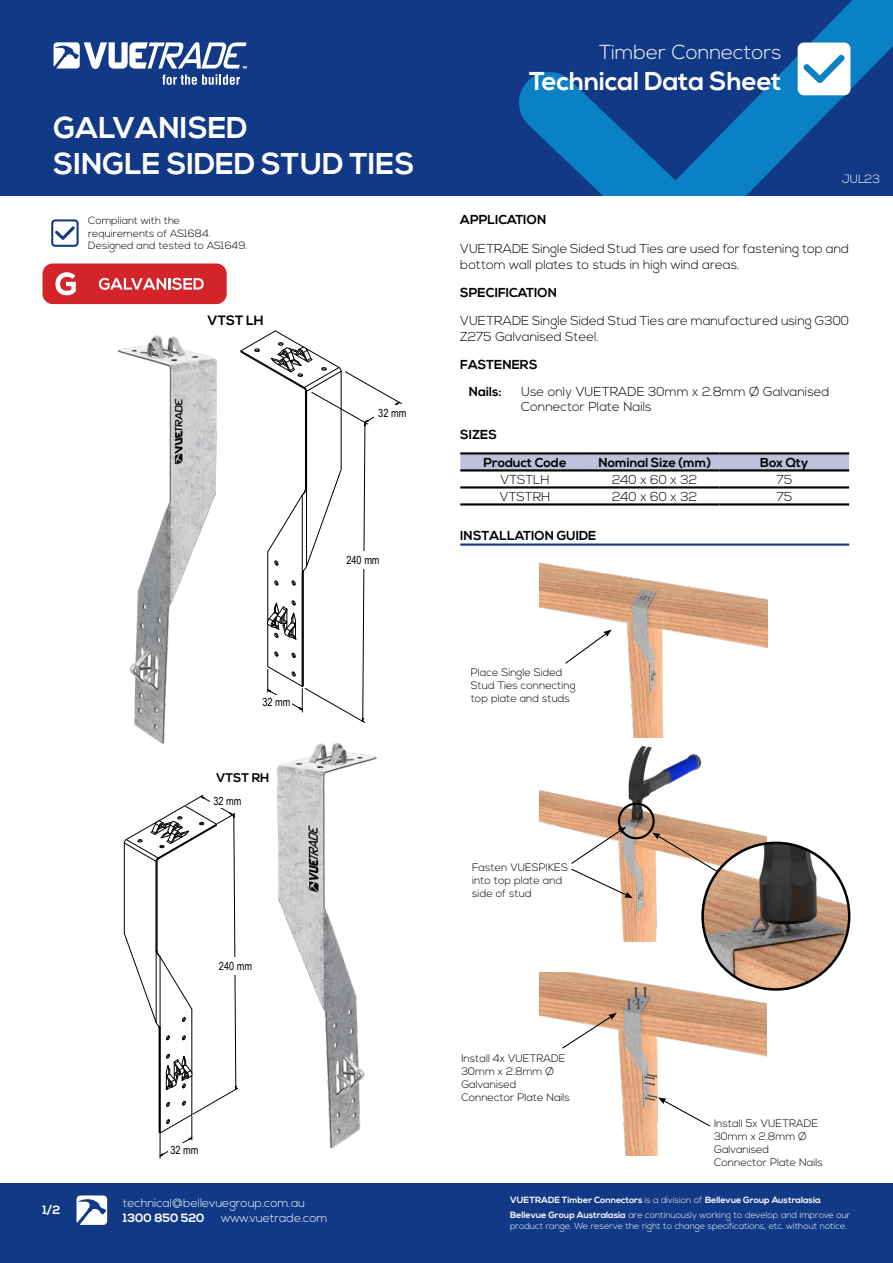
<style>
.page{position:relative;width:893px;height:1263px;background:#fff}
.page>*{position:absolute;margin:0;border:0;box-sizing:border-box;transform-origin:0 0}
.t1{font:700 30px/36px "Nexa";color:#fff}
.t2{font:700 25.8px "Nexa";color:#fff}
.t3{font:300 20.25px "Nexa";color:#fff}
.t4{font:700 13.5px "Nexa";color:#000}
.t5{font:300 12.9px/15.6px "Nexa";color:#000}
.t6{font:700 12.9px/27px "Nexa";color:#000}
.t7{font:700 12.6px "Nexa";color:#000}
.t8{font:300 12px "Nexa";color:#fff}
.t9{font:700 12px "Nexa";color:#fff}
.t10{font:11.25px "Arial Narrow";color:#000}
.t11{font:300 10.8px/12.9px "Nexa";color:#000}
.t12{font:300 10.5px/12.6px "Nexa";color:#000}
.t13{font:300 9px/10.8px "Nexa";color:#fff}
.t14{font:700 9px "Nexa";color:#fff}
.s1{font-weight:300}
.s2{font-weight:700}
</style>
<div class="page">
<div style="left:0;top:0;width:893px;height:196px;background:#123985"></div>
<svg style="left:519px;top:0;width:374px;height:196px"></svg>
<div style="left:0;top:1183px;width:893px;height:80px;background:#123985"></div>
<svg style="left:77px;top:1195px;width:30px;height:30px"></svg>
<svg style="left:54px;top:42px;width:193px;height:43px"></svg>
<svg style="left:798px;top:43px;width:52px;height:52px"></svg>
<img style="left:277px;top:743px;width:100px;height:406px">
<img style="left:539px;top:737px;width:227px;height:205px">
<img style="left:539px;top:972px;width:227px;height:183px">
<img style="left:539px;top:562px;width:228px;height:175px">
<svg style="left:123px;top:795px;width:115px;height:363px"></svg>
<svg style="left:240px;top:330px;width:162px;height:393px"></svg>
<img style="left:117px;top:335px;width:100px;height:409px">
<div style="left:216px;top:957px;width:39px;height:18px;background:#fff"></div>
<div style="left:168px;top:1143px;width:33px;height:14px;background:#fff"></div>
<div style="left:210px;top:794px;width:35px;height:14px;background:#fff"></div>
<div style="left:342px;top:551px;width:42px;height:18px;background:#fff"></div>
<div style="left:261px;top:695px;width:31px;height:13px;background:#fff"></div>
<div style="left:374px;top:406px;width:36px;height:14px;background:#fff"></div>
<hr style="left:460px;top:543px;width:389px;height:3px;background:#123985">
<img style="left:703px;top:843px;width:146px;height:146px;border-radius:73px">
<svg style="left:658px;top:1097px;width:53px;height:30px"></svg>
<svg style="left:561px;top:1013px;width:56px;height:37px"></svg>
<svg style="left:652px;top:832px;width:66px;height:41px"></svg>
<svg style="left:564px;top:629px;width:48px;height:36px"></svg>
<div style="left:618px;top:803px;width:37px;height:36px;border:2px solid #000;border-radius:50%"></div>
<svg style="left:570px;top:827px;width:63px;height:71px"></svg>
<div style="left:460px;top:454px;width:389px;height:15px;background:#bfc1dc"></div>
<hr style="left:460px;top:452px;width:130px;height:2px;background:#000">
<hr style="left:460px;top:469px;width:130px;height:2px;background:#000">
<hr style="left:590px;top:452px;width:129px;height:2px;background:#000">
<hr style="left:590px;top:469px;width:129px;height:2px;background:#000">
<hr style="left:719px;top:452px;width:130px;height:2px;background:#000">
<hr style="left:719px;top:469px;width:130px;height:2px;background:#000">
<hr style="left:460px;top:486px;width:130px;height:2px;background:#000">
<hr style="left:590px;top:486px;width:129px;height:2px;background:#000">
<hr style="left:719px;top:486px;width:130px;height:2px;background:#000">
<hr style="left:460px;top:503px;width:130px;height:2px;background:#000">
<hr style="left:590px;top:503px;width:129px;height:2px;background:#000">
<hr style="left:719px;top:503px;width:130px;height:2px;background:#000">
<svg style="left:51px;top:219px;width:28px;height:28px"></svg>
<div style="left:43px;top:263px;width:184px;height:41px;background:#d3242a;border-radius:10px"></div>
<svg style="left:99px;top:278px;width:105px;height:12px"></svg>
<svg style="left:55px;top:272px;width:21px;height:23px"></svg>
<h1 class="t1" style="left:54px;top:111px;width:363px">GALVANISED<br>SINGLE SIDED STUD TIES</h1>
<p class="t12" style="left:88px;top:215px;width:161px">Compliant with the requirements of AS1684.<br>Designed and tested to AS1649.</p>
<p class="t4" style="left:208px;top:313px;width:58px">VTST LH</p>
<p class="t10" style="left:262px;top:693px;width:30px">32 mm</p>
<p class="t7" style="left:216px;top:771px;width:55px">VTST RH</p>
<p class="t10" style="left:213px;top:793px;width:30px">32 mm</p>
<p class="t10" style="left:378px;top:404px;width:30px">32 mm</p>
<p class="t10" style="left:346px;top:552px;width:35px">240 mm</p>
<p class="t10" style="left:219px;top:958px;width:35px">240 mm</p>
<p class="t9" style="left:43px;top:1202px;width:19px">1/2</p>
<p class="t10" style="left:170px;top:1142px;width:30px">32 mm</p>
<p class="t8" style="left:123px;top:1196px;width:184px">technical@bellevuegroup.com.au</p>
<p class="t9" style="left:123px;top:1211px;width:83px">1300 850 520</p>
<p class="t8" style="left:221px;top:1211px;width:108px">www.vuetrade.com</p>
<h3 class="t3" style="left:599px;top:41px;width:184px">Timber Connectors</h3>
<h2 class="t2" style="left:529px;top:66px;width:254px">Technical Data Sheet</h2>
<p class="t8" style="left:842px;top:172px;width:40px">JUL23</p>
<p class="t6" style="left:460px;top:207px;width:88px">APPLICATION</p>
<p class="t5" style="left:460px;top:241px;width:390px">VUETRADE Single Sided Stud Ties are used for fastening top and bottom wall plates to studs in high wind areas.</p>
<p class="t6" style="left:460px;top:279px;width:98px">SPECIFICATION</p>
<p class="t5" style="left:460px;top:313px;width:390px">VUETRADE Single Sided Stud Ties are manufactured using G300<br>Z275 Galvanised Steel.</p>
<p class="t6" style="left:469px;top:351px;width:70px;text-indent:-9px">FASTENERS<br>Nails:</p>
<p class="t5" style="left:521px;top:384px;width:310px">Use only VUETRADE 30mm x 2.8mm Ø Galvanised<br>Connector Plate Nails</p>
<p class="t6" style="left:484px;top:422px;width:85px;line-height:27.5px;text-indent:-23px">SIZES<br>Product Code</p>
<p class="t6" style="left:598px;top:449px;width:114px">Nominal Size (mm)</p>
<p class="t6" style="left:760px;top:449px;width:50px">Box Qty</p>
<p class="t5" style="left:501px;top:472px;width:51px">VTSTLH</p>
<p class="t5" style="left:612px;top:472px;width:87px">240 x 60 x 32</p>
<p class="t5" style="left:776px;top:472px;width:17px">75</p>
<p class="t5" style="left:500px;top:489px;width:52px">VTSTRH</p>
<p class="t5" style="left:612px;top:489px;width:87px">240 x 60 x 32</p>
<p class="t5" style="left:776px;top:489px;width:17px">75</p>
<p class="t6" style="left:460px;top:523px;width:137px">INSTALLATION GUIDE</p>
<p class="t11" style="left:471px;top:667px;width:106px">Place Single Sided<br>Stud Ties connecting top plate and studs</p>
<p class="t11" style="left:472px;top:861px;width:97px">Fasten VUESPIKES into top plate and side of stud</p>
<p class="t11" style="left:461px;top:1052px;width:110px">Install 4x VUETRADE<br>30mm x 2.8mm Ø<br>Galvanised<br>Connector Plate Nails</p>
<p class="t11" style="left:714px;top:1117px;width:110px">Install 5x VUETRADE<br>30mm x 2.8mm Ø<br>Galvanised<br>Connector Plate Nails</p>
<p class="t14" style="left:510px;top:1195px;width:314px">VUETRADE Timber Connectors <span class="s1">is a division of</span> Bellevue Group Australasia<span class="s1">.</span></p>
<p class="t13" style="left:510px;top:1210px;width:342px"><span class="s2">Bellevue Group Australasia</span> are continuously working to develop and improve our product range. We reserve the right to change specifications, etc. without notice.</p>
</div>
